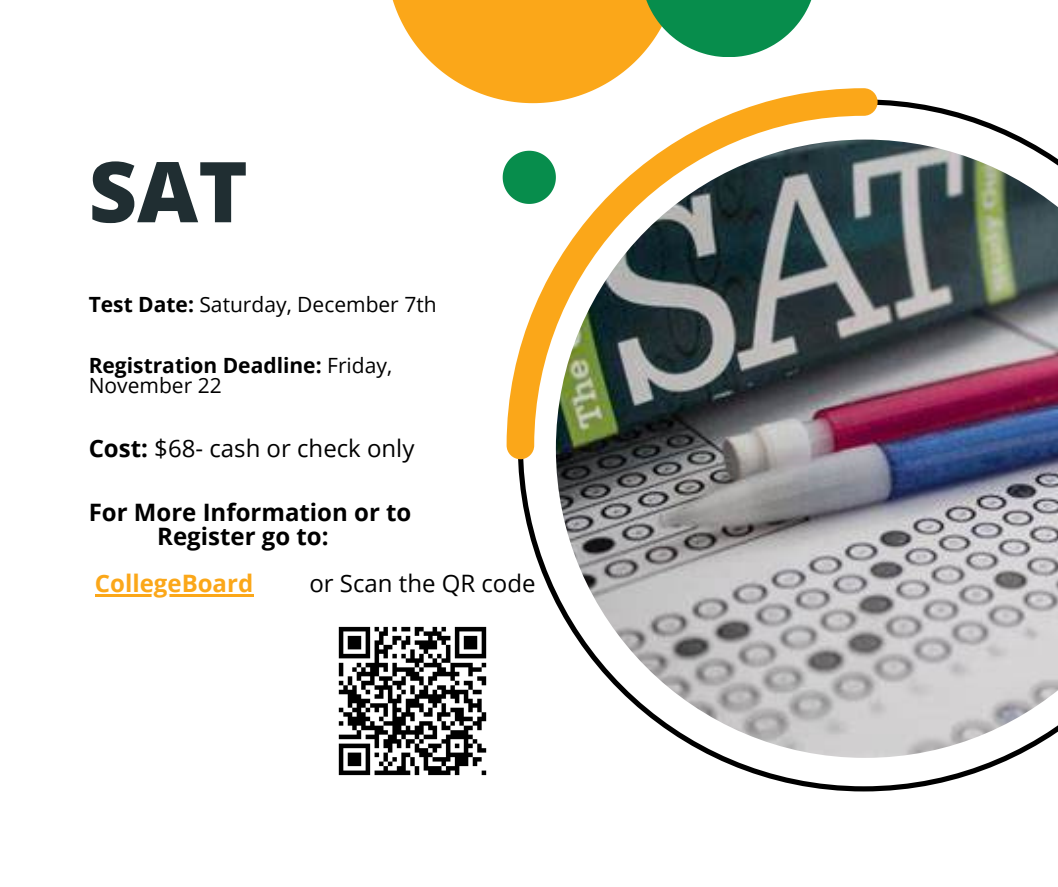
<style>
.page{position:relative;width:1058px;height:887px;background:#fff}
.page>*{position:absolute;margin:0;border:0;box-sizing:border-box;transform-origin:0 0}
.t1{font:800 84px "Open Sans";color:#202e32}
.t2{font:24px "Open Sans";color:#000}
.t3{font:700 24px/23.7px "Open Sans";color:#000;text-align:center}
.t4{font:700 24px "Open Sans";color:#fba719}
.t5{font:700 21px/20.2px "Open Sans";color:#000}
.t6{font:21px "Open Sans";color:#000}
.s1{font-weight:700}
.s2{font-weight:400}
</style>
<div class="page">
<svg style="left:518px;top:99px;width:506px;height:692px"></svg>
<svg style="left:506px;top:88px;width:371px;height:371px"></svg>
<img style="left:556px;top:139px;width:502px;height:618px">
<svg style="left:502px;top:151px;width:53px;height:53px"></svg>
<svg style="left:392px;top:0;width:425px;height:103px"></svg>
<img style="left:338px;top:626px;width:149px;height:150px">
<hr style="left:95px;top:594px;width:158px;height:3px;background:#fba719">
<p class="t1" style="left:89px;top:132px;width:161px">SAT</p>
<h3 class="t6" style="left:89px;top:290px;width:349px"><span class="s1">Test Date:</span> Saturday, December 7th</h3>
<p class="t5" style="left:89px;top:354px;width:305px">Registration Deadline: <span class="s2">Friday,<br>November 22</span></p>
<h1 class="t2" style="left:89px;top:431px;width:327px"><span class="s1">Cost:</span> $68- cash or check only</h1>
<p class="t3" style="left:89px;top:500px;width:324px">For More Information or to<br>Register go to:</p>
<p class="t4" style="left:95px;top:566px;width:160px">CollegeBoard</p>
<p class="t2" style="left:309px;top:566px;width:228px">or Scan the QR code</p>
</div>
